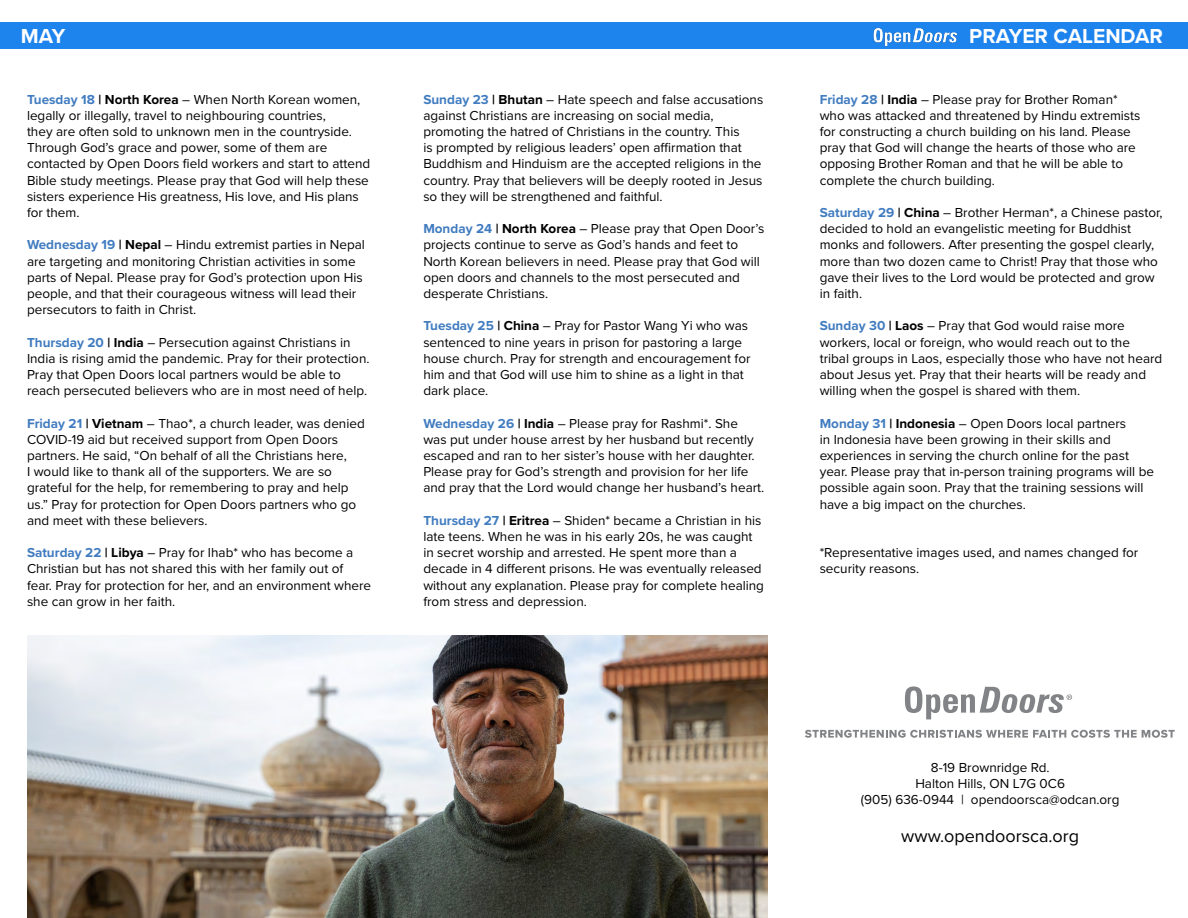
<style>
.page{position:relative;width:1188px;height:918px;background:#fff}
.page>*{position:absolute;margin:0;border:0;box-sizing:border-box;transform-origin:0 0}
.t1{font:700 21px "Proxima Nova";color:#fff}
.t2{font:18px "Proxima Nova";color:#000}
.t3{font:13.5px/16.2px "Proxima Nova";color:#000}
.s1{font-weight:700;color:#417cc0}
.s2{font-weight:700}
</style>
<div class="page">
<div style="left:0;top:22px;width:1188px;height:27px;background:#1d83ed"></div>
<img style="left:873px;top:29px;width:85px;height:17px">
<svg style="left:905px;top:686px;width:167px;height:33px"></svg>
<svg style="left:805px;top:730px;width:370px;height:8px"></svg>
<img style="left:27px;top:635px;width:741px;height:283px">
<h1 class="t1" style="left:21px;top:20px;width:46px">MAY</h1>
<h1 class="t1" style="left:969px;top:21px;width:195px">PRAYER CALENDAR</h1>
<p class="t3" style="left:27px;top:90px;width:345px"><span class="s1">Tuesday 18</span> <span class="s2">| North Korea</span> – When North Korean women, legally or illegally, travel to neighbouring countries,<br>they are often sold to unknown men in the countryside.<br>Through God’s grace and power, some of them are contacted by Open Doors field workers and start to attend Bible study meetings. Please pray that God will help these sisters experience His greatness, His love, and His plans for them.</p>
<p class="t3" style="left:27px;top:236px;width:339px"><span class="s1">Wednesday 19</span> <span class="s2">| Nepal</span> – Hindu extremist parties in Nepal are targeting and monitoring Christian activities in some parts of Nepal. Please pray for God’s protection upon His people, and that their courageous witness will lead their persecutors to faith in Christ.</p>
<p class="t3" style="left:27px;top:333px;width:344px"><span class="s1">Thursday 20</span> <span class="s2">| India</span> – Persecution against Christians in India is rising amid the pandemic. Pray for their protection.<br>Pray that Open Doors local partners would be able to reach persecuted believers who are in most need of help.</p>
<p class="t3" style="left:27px;top:414px;width:339px"><span class="s1">Friday 21</span> <span class="s2">| Vietnam</span> – Thao*, a church leader, was denied COVID-19 aid but received support from Open Doors partners. He said, “On behalf of all the Christians here,<br>I would like to thank all of the supporters. We are so grateful for the help, for remembering to pray and help us.” Pray for protection for Open Doors partners who go and meet with these believers.</p>
<p class="t3" style="left:27px;top:544px;width:346px"><span class="s1">Saturday 22</span> <span class="s2">| Libya</span> – Pray for Ihab* who has become a Christian but has not shared this with her family out of fear. Pray for protection for her, and an environment where she can grow in her faith.</p>
<p class="t3" style="left:423px;top:90px;width:341px"><span class="s1">Sunday 23</span> <span class="s2">| Bhutan</span> – Hate speech and false accusations against Christians are increasing on social media, promoting the hatred of Christians in the country. This<br>is prompted by religious leaders’ open affirmation that Buddhism and Hinduism are the accepted religions in the country. Pray that believers will be deeply rooted in Jesus so they will be strengthened and faithful.</p>
<p class="t3" style="left:423px;top:220px;width:342px"><span class="s1">Monday 24</span> <span class="s2">| North Korea</span> – Please pray that Open Door’s projects continue to serve as God’s hands and feet to North Korean believers in need. Please pray that God will open doors and channels to the most persecuted and desperate Christians.</p>
<p class="t3" style="left:423px;top:317px;width:329px"><span class="s1">Tuesday 25</span> <span class="s2">| China</span> – Pray for Pastor Wang Yi who was sentenced to nine years in prison for pastoring a large house church. Pray for strength and encouragement for him and that God will use him to shine as a light in that dark place.</p>
<p class="t3" style="left:423px;top:414px;width:342px"><span class="s1">Wednesday 26</span> <span class="s2">| India</span> – Please pray for Rashmi*. She was put under house arrest by her husband but recently escaped and ran to her sister’s house with her daughter.<br>Please pray for God’s strength and provision for her life and pray that the Lord would change her husband’s heart.</p>
<p class="t3" style="left:423px;top:512px;width:342px"><span class="s1">Thursday 27</span> <span class="s2">| Eritrea</span> – Shiden* became a Christian in his late teens. When he was in his early 20s, he was caught in secret worship and arrested. He spent more than a decade in 4 different prisons. He was eventually released without any explanation. Please pray for complete healing from stress and depression.</p>
<p class="t3" style="left:820px;top:90px;width:322px"><span class="s1">Friday 28</span> <span class="s2">| India</span> – Please pray for Brother Roman* who was attacked and threatened by Hindu extremists for constructing a church building on his land. Please pray that God will change the hearts of those who are opposing Brother Roman and that he will be able to complete the church building.</p>
<p class="t3" style="left:820px;top:204px;width:344px"><span class="s1">Saturday 29</span> <span class="s2">| China</span> – Brother Herman*, a Chinese pastor, decided to hold an evangelistic meeting for Buddhist monks and followers. After presenting the gospel clearly, more than two dozen came to Christ! Pray that those who gave their lives to the Lord would be protected and grow in faith.</p>
<p class="t3" style="left:820px;top:317px;width:344px"><span class="s1">Sunday 30</span> <span class="s2">| Laos</span> – Pray that God would raise more workers, local or foreign, who would reach out to the tribal groups in Laos, especially those who have not heard about Jesus yet. Pray that their hearts will be ready and willing when the gospel is shared with them.</p>
<p class="t3" style="left:820px;top:414px;width:336px"><span class="s1">Monday 31</span> <span class="s2">| Indonesia</span> – Open Doors local partners<br>in Indonesia have been growing in their skills and experiences in serving the church online for the past year. Please pray that in-person training programs will be possible again soon. Pray that the training sessions will have a big impact on the churches.</p>
<p class="t3" style="left:820px;top:544px;width:320px">*Representative images used, and names changed for security reasons.</p>
<p class="t3" style="left:861px;top:758px;width:260px;text-align:center">8-19 Brownridge Rd.<br>Halton Hills, ON L7G 0C6<br>(905) 636-0944 | opendoorsca@odcan.org</p>
<h2 class="t2" style="left:901px;top:822px;width:179px">www.opendoorsca.org</h2>
</div>
